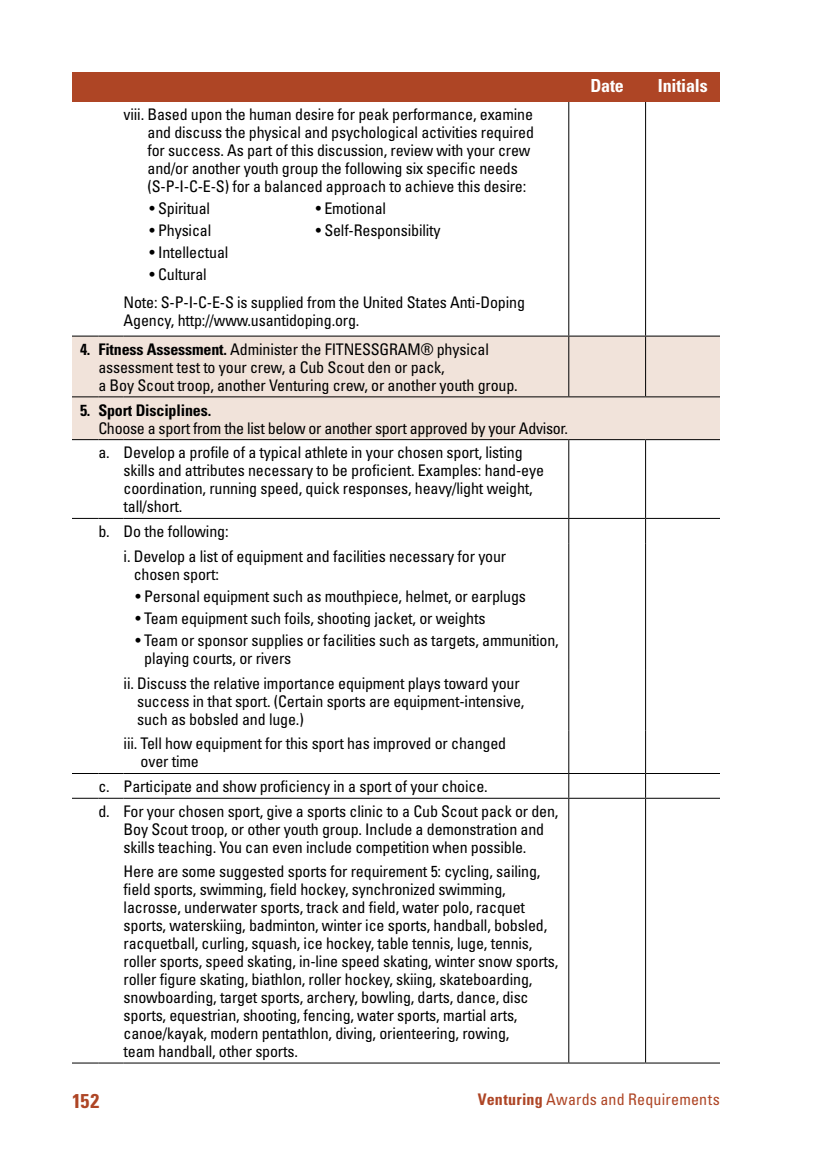
<style>
.page{position:relative;width:828px;height:1152px;background:#fff}
.page>*{position:absolute;margin:0;border:0;box-sizing:border-box;transform-origin:0 0}
.t1{font:700 condensed 20px "Univers";color:#ae4525}
.t2{font:700 condensed 18px "Univers";letter-spacing:-.01em;color:#fff}
.t3{font:condensed 16px/18px "Univers";letter-spacing:-.01em;color:#000}
.t4{font:condensed 16px "Univers";letter-spacing:.015em;color:#ae4525}
.t5{font:700 condensed 16px "Univers";letter-spacing:-.01em;color:#000}
.s1{font-weight:700}
</style>
<div class="page">
<div style="left:72px;top:72px;width:648px;height:30px;background:#ae4525"></div>
<div style="left:72px;top:337px;width:648px;height:102px;background:#f1e3da"></div>
<hr style="left:568px;top:102px;width:1px;height:234px;background:#000">
<hr style="left:645px;top:102px;width:1px;height:234px;background:#000">
<svg style="left:72px;top:336px;width:52px;height:1px"></svg>
<hr style="left:124px;top:336px;width:445px;height:1px;background:#000">
<svg style="left:72px;top:439px;width:52px;height:1px"></svg>
<hr style="left:124px;top:439px;width:445px;height:1px;background:#000">
<hr style="left:569px;top:439px;width:77px;height:1px;background:#000">
<hr style="left:568px;top:440px;width:1px;height:78px;background:#000">
<hr style="left:646px;top:439px;width:74px;height:1px;background:#000">
<hr style="left:645px;top:440px;width:1px;height:78px;background:#000">
<svg style="left:72px;top:518px;width:52px;height:1px"></svg>
<hr style="left:124px;top:518px;width:445px;height:1px;background:#000">
<hr style="left:569px;top:518px;width:77px;height:1px;background:#000">
<svg style="left:568px;top:519px;width:1px;height:24px"></svg>
<hr style="left:646px;top:518px;width:74px;height:1px;background:#000">
<svg style="left:645px;top:519px;width:1px;height:24px"></svg>
<hr style="left:568px;top:543px;width:1px;height:127px;background:#000">
<hr style="left:645px;top:543px;width:1px;height:127px;background:#000">
<hr style="left:568px;top:670px;width:1px;height:61px;background:#000">
<hr style="left:645px;top:670px;width:1px;height:61px;background:#000">
<hr style="left:568px;top:731px;width:1px;height:42px;background:#000">
<hr style="left:645px;top:731px;width:1px;height:42px;background:#000">
<svg style="left:72px;top:773px;width:52px;height:1px"></svg>
<hr style="left:124px;top:773px;width:445px;height:1px;background:#000">
<hr style="left:569px;top:773px;width:77px;height:1px;background:#000">
<svg style="left:568px;top:774px;width:1px;height:24px"></svg>
<hr style="left:646px;top:773px;width:74px;height:1px;background:#000">
<svg style="left:645px;top:774px;width:1px;height:24px"></svg>
<svg style="left:72px;top:798px;width:52px;height:1px"></svg>
<hr style="left:124px;top:798px;width:445px;height:1px;background:#000">
<hr style="left:569px;top:798px;width:77px;height:1px;background:#000">
<hr style="left:568px;top:799px;width:1px;height:264px;background:#000">
<hr style="left:646px;top:798px;width:74px;height:1px;background:#000">
<hr style="left:645px;top:799px;width:1px;height:264px;background:#000">
<svg style="left:72px;top:1063px;width:52px;height:1px"></svg>
<hr style="left:124px;top:1063px;width:445px;height:1px;background:#000">
<hr style="left:569px;top:1063px;width:77px;height:1px;background:#000">
<hr style="left:646px;top:1063px;width:74px;height:1px;background:#000">
<hr style="left:569px;top:336px;width:77px;height:1px;background:#000">
<hr style="left:646px;top:336px;width:74px;height:1px;background:#000">
<svg style="left:72px;top:396px;width:52px;height:1px"></svg>
<hr style="left:124px;top:396px;width:445px;height:1px;background:#000">
<hr style="left:569px;top:396px;width:77px;height:1px;background:#000">
<hr style="left:646px;top:396px;width:74px;height:1px;background:#000">
<hr style="left:568px;top:337px;width:1px;height:59px;background:#000">
<hr style="left:645px;top:337px;width:1px;height:59px;background:#000">
<p class="t3" style="left:148px;top:105px;width:388px;text-indent:-24px">viii. Based upon the human desire for peak performance, examine and discuss the physical and psychological activities required for success. As part of this discussion, review with your crew and/or another youth group the following six specific needs (S-P-I-C-E-S) for a balanced approach to achieve this desire:</p>
<p class="t3" style="left:150px;top:199px;width:62px">• Spiritual</p>
<p class="t3" style="left:150px;top:221px;width:63px">• Physical</p>
<p class="t3" style="left:150px;top:243px;width:80px">• Intellectual</p>
<p class="t3" style="left:150px;top:265px;width:59px">• Cultural</p>
<p class="t3" style="left:316px;top:199px;width:72px">• Emotional</p>
<p class="t3" style="left:316px;top:221px;width:126px">• Self-Responsibility</p>
<p class="t2" style="left:590px;top:75px;width:35px">Date</p>
<p class="t2" style="left:658px;top:75px;width:51px">Initials</p>
<p class="t3" style="left:124px;top:293px;width:403px">Note: S-P-I-C-E-S is supplied from the United States Anti-Doping<br>Agency, http://www.usantidoping.org.</p>
<p class="t3" style="left:98px;top:340px;width:421px;text-indent:-18px"><span class="s1">4. Fitness Assessment.</span> Administer the FITNESSGRAM® physical assessment test to your crew, a Cub Scout den or pack,<br>a Boy Scout troop, another Venturing crew, or another youth group.</p>
<p class="t5" style="left:80px;top:400px;width:133px">5. Sport Disciplines.</p>
<p class="t3" style="left:98px;top:415px;width:471px;line-height:24.8px">Choose a sport from the list below or another sport approved by your Advisor. a. Develop a profile of a typical athlete in your chosen sport, listing</p>
<p class="t3" style="left:124px;top:461px;width:422px">skills and attributes necessary to be proficient. Examples: hand-eye coordination, running speed, quick responses, heavy/light weight, tall/short.</p>
<p class="t3" style="left:124px;top:519px;width:384px;line-height:24.8px;text-indent:-25px">b. Do the following:<br>i. Develop a list of equipment and facilities necessary for your</p>
<p class="t3" style="left:134px;top:565px;width:87px">chosen sport:</p>
<p class="t3" style="left:136px;top:587px;width:392px">• Personal equipment such as mouthpiece, helmet, or earplugs</p>
<p class="t3" style="left:136px;top:609px;width:351px">• Team equipment such foils, shooting jacket, or weights</p>
<p class="t3" style="left:144px;top:631px;width:416px;text-indent:-9px">• Team or sponsor supplies or facilities such as targets, ammunition, playing courts, or rivers</p>
<p class="t3" style="left:137px;top:674px;width:389px;text-indent:-14px">ii. Discuss the relative importance equipment plays toward your success in that sport. (Certain sports are equipment-intensive, such as bobsled and luge.)</p>
<p class="t3" style="left:141px;top:735px;width:367px;text-indent:-17px">iii. Tell how equipment for this sport has improved or changed over time</p>
<p class="t3" style="left:98px;top:774px;width:462px;line-height:24.8px">c. Participate and show proficiency in a sport of your choice.<br>d. For your chosen sport, give a sports clinic to a Cub Scout pack or den,</p>
<p class="t3" style="left:124px;top:820px;width:422px">Boy Scout troop, or other youth group. Include a demonstration and skills teaching. You can even include competition when possible.</p>
<p class="t3" style="left:124px;top:862px;width:436px">Here are some suggested sports for requirement 5: cycling, sailing, field sports, swimming, field hockey, synchronized swimming, lacrosse, underwater sports, track and field, water polo, racquet sports, waterskiing, badminton, winter ice sports, handball, bobsled, racquetball, curling, squash, ice hockey, table tennis, luge, tennis, roller sports, speed skating, in-line speed skating, winter snow sports, roller figure skating, biathlon, roller hockey, skiing, skateboarding, snowboarding, target sports, archery, bowling, darts, dance, disc sports, equestrian, shooting, fencing, water sports, martial arts, canoe/kayak, modern pentathlon, diving, orienteering, rowing,<br>team handball, other sports.</p>
<p class="t1" style="left:72px;top:1089px;width:29px">152</p>
<p class="t4" style="left:478px;top:1089px;width:244px"><span class="s1">Venturing</span> Awards and Requirements</p>
</div>
